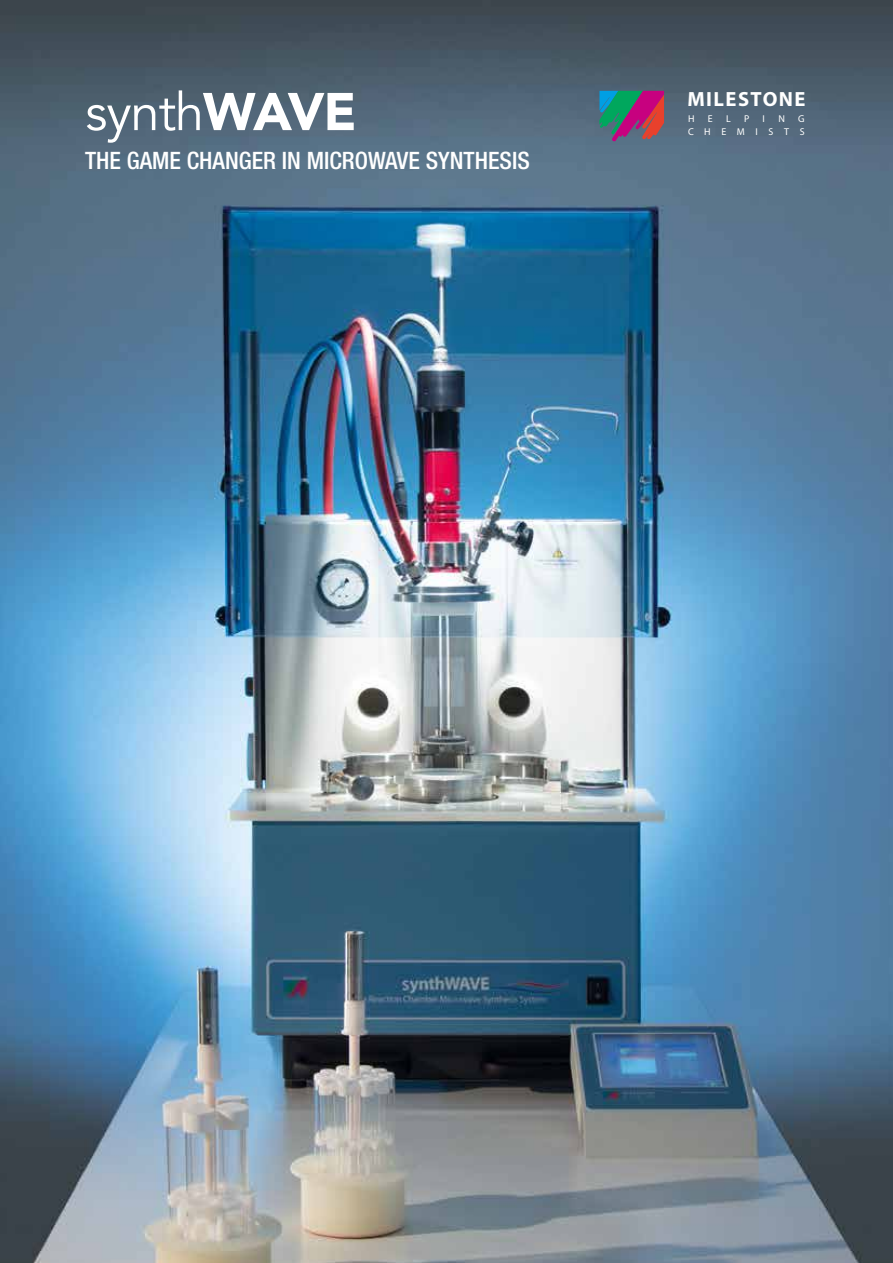
<style>
.page{position:relative;width:893px;height:1263px;background:#fff}
.page>*{position:absolute;margin:0;border:0;box-sizing:border-box;transform-origin:0 0}
.t1{font:52.5px "Avenir";letter-spacing:-.02em;color:#fff}
.t2{font:500 condensed 24px "Helvetica Neue LT Std";color:#fff}
.t3{font:700 20.55px "Myriad Pro";letter-spacing:.07em;color:#fff}
.t4{font:9.9px/12.8px "Myriad Pro";letter-spacing:1.07em;color:#fff;text-align:right}
.s1{font-weight:900}
</style>
<div class="page">
<img style="left:0;top:0;width:893px;height:1263px">
<svg style="left:599px;top:91px;width:65px;height:51px;background:#705a72"></svg>
<h1 class="t1" style="left:85px;top:81px;width:273px">synth<span class="s1">WAVE</span></h1>
<p class="t2" style="left:85px;top:146px;width:446px">THE GAME CHANGER IN MICROWAVE SYNTHESIS</p>
<p class="t3" style="left:687px;top:85px;width:120px">MILESTONE</p>
<p class="t4" style="left:688px;top:113px;width:8px">H</p>
<p class="t4" style="left:708px;top:113px;width:6px">E</p>
<p class="t4" style="left:726px;top:113px;width:6px">L</p>
<p class="t4" style="left:744px;top:113px;width:7px">P</p>
<p class="t4" style="left:763px;top:113px;width:4px">I</p>
<p class="t4" style="left:778px;top:113px;width:8px">N</p>
<p class="t4" style="left:688px;top:113px;width:118px">G<br>CHEMISTS</p>
</div>
